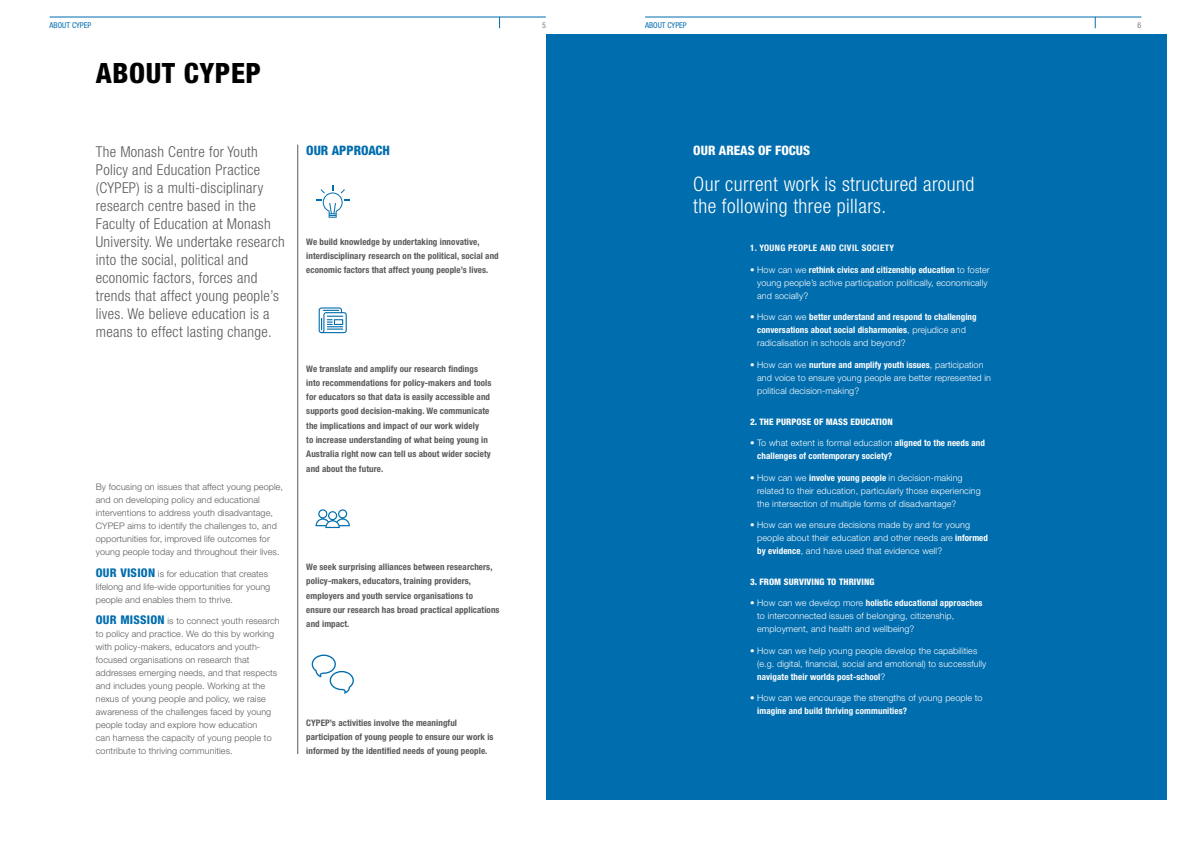
<style>
.page{position:relative;width:1191px;height:842px;background:#fff}
.page>*{position:absolute;margin:0;border:0;box-sizing:border-box;transform-origin:0 0}
.t1{font:800 condensed 28px "Helvetica Neue";letter-spacing:.02em;color:#000}
.t2{font:300 condensed 20px/22px "Helvetica Neue";letter-spacing:.02em;color:#fff}
.t3{font:300 condensed 15px/18px "Helvetica Neue";letter-spacing:.02em;color:#5a5a5a}
.t4{font:800 condensed 13px "Helvetica Neue";color:#fff}
.t5{font:800 condensed 13px "Helvetica Neue";color:#006dae}
.t6{font:300 9px/13px "Helvetica Neue";letter-spacing:.01em;color:#fff}
.t7{font:700 condensed 9px/14.3px "Helvetica Neue";letter-spacing:.01em;color:#5a5a5a}
.t8{font:300 9px/13px "Helvetica Neue";letter-spacing:.01em;color:#5a5a5a}
.t9{font:700 condensed 9px/13px "Helvetica Neue";letter-spacing:.01em;color:#fff}
.t10{font:800 condensed 9px "Helvetica Neue";letter-spacing:.01em;color:#fff}
.t11{font:700 condensed 9px "Helvetica Neue";letter-spacing:.04em;color:#fff}
.t12{font:condensed 8px "Helvetica Neue";color:#006dae}
.t13{font:condensed 8px "Helvetica Neue";color:#7b7b7b}
.s1{font-weight:800;font-stretch:condensed;font-size:12px;color:#006dae}
.s2{font-weight:700;font-stretch:condensed}
.s3{font-weight:300;font-stretch:normal}
</style>
<div class="page">
<div style="left:546px;top:34px;width:620px;height:765px;background:#006dae"></div>
<svg style="left:316px;top:186px;width:34px;height:32px"></svg>
<svg style="left:319px;top:307px;width:28px;height:26px"></svg>
<svg style="left:315px;top:509px;width:35px;height:19px"></svg>
<svg style="left:312px;top:654px;width:42px;height:40px"></svg>
<hr style="left:50px;top:17px;width:496px;height:1px;background:#006dae">
<hr style="left:645px;top:17px;width:496px;height:1px;background:#006dae">
<hr style="left:297px;top:145px;width:1px;height:609px;background:#5a5a5a">
<p class="t12" style="left:50px;top:21px;width:43px">ABOUT CYPEP</p>
<p class="t13" style="left:542px;top:21px;width:5px">5</p>
<p class="t12" style="left:645px;top:21px;width:43px">ABOUT CYPEP</p>
<p class="t13" style="left:1137px;top:21px;width:5px">6</p>
<h1 class="t1" style="left:96px;top:55px;width:167px">ABOUT CYPEP</h1>
<p class="t3" style="left:96px;top:142px;width:190px">The Monash Centre for Youth<br>Policy and Education Practice (CYPEP) is a multi-disciplinary research centre based in the<br>Faculty of Education at Monash<br>University. We undertake research into the social, political and economic factors, forces and trends that affect young people’s lives. We believe education is a means to effect lasting change.</p>
<p class="t8" style="left:96px;top:480px;width:189px">By focusing on issues that affect young people, and on developing policy and educational interventions to address youth disadvantage, CYPEP aims to identify the challenges to, and opportunities for, improved life outcomes for young people today and throughout their lives.</p>
<p class="t8" style="left:96px;top:567px;width:176px"><span class="s1">OUR VISION</span> is for education that creates lifelong and life-wide opportunities for young people and enables them to thrive.</p>
<p class="t8" style="left:96px;top:614px;width:185px"><span class="s1">OUR MISSION</span> is to connect youth research to policy and practice. We do this by working with policy-makers, educators and youth&shy;focused organisations on research that addresses emerging needs, and that respects and includes young people. Working at the nexus of young people and policy, we raise awareness of the challenges faced by young people today and explore how education<br>can harness the capacity of young people to contribute to thriving communities.</p>
<h3 class="t5" style="left:306px;top:142px;width:85px">OUR APPROACH</h3>
<p class="t7" style="left:306px;top:234px;width:194px">We build knowledge by undertaking innovative, interdisciplinary research on the political, social and economic factors that affect young people’s lives.</p>
<p class="t7" style="left:306px;top:361px;width:187px">We translate and amplify our research findings into recommendations for policy-makers and tools for educators so that data is easily accessible and supports good decision-making. We communicate the implications and impact of our work widely<br>to increase understanding of what being young in Australia right now can tell us about wider society and about the future.</p>
<p class="t7" style="left:306px;top:559px;width:195px">We seek surprising alliances between researchers, policy-makers, educators, training providers, employers and youth service organisations to ensure our research has broad practical applications and impact.</p>
<p class="t7" style="left:306px;top:715px;width:189px">CYPEP’s activities involve the meaningful participation of young people to ensure our work is informed by the identified needs of young people.</p>
<h3 class="t4" style="left:693px;top:142px;width:118px">OUR AREAS OF FOCUS</h3>
<h2 class="t2" style="left:693px;top:173px;width:282px">Our current work is structured around the following three pillars.</h2>
<p class="t11" style="left:750px;top:243px;width:145px">1. YOUNG PEOPLE AND CIVIL SOCIETY</p>
<p class="t6" style="left:757px;top:263px;width:234px;text-indent:-7px">• How can we <span class="s2">rethink civics and citizenship education</span> to foster young people’s active participation politically, economically and socially?</p>
<p class="t9" style="left:757px;top:310px;width:221px;text-indent:-7px"><span class="s3">• How can we</span> better understand and respond to challenging conversations about social disharmonies<span class="s3">, prejudice and radicalisation in schools and beyond?</span></p>
<p class="t6" style="left:757px;top:358px;width:235px;text-indent:-7px">• How can we <span class="s2">nurture and amplify youth issues</span>, participation and voice to ensure young people are better represented in political decision-making?</p>
<p class="t10" style="left:750px;top:416px;width:144px">2. THE PURPOSE OF MASS EDUCATION</p>
<p class="t9" style="left:757px;top:436px;width:229px;text-indent:-7px"><span class="s3">• To what extent is formal education</span> aligned to the needs and challenges of contemporary society?</p>
<p class="t6" style="left:757px;top:471px;width:225px;text-indent:-7px">• How can we <span class="s2">involve young people</span> in decision-making related to their education, particularly those experiencing the intersection of multiple forms of disadvantage?</p>
<p class="t6" style="left:757px;top:518px;width:232px;text-indent:-7px">• How can we ensure decisions made by and for young people about their education and other needs are <span class="s2">informed by evidence</span>, and have used that evidence well?</p>
<p class="t10" style="left:750px;top:576px;width:126px">3. FROM SURVIVING TO THRIVING</p>
<p class="t6" style="left:757px;top:597px;width:227px;text-indent:-7px">• How can we develop more <span class="s2">holistic educational approaches </span>to interconnected issues of belonging, citizenship, employment, and health and wellbeing?</p>
<p class="t6" style="left:757px;top:644px;width:231px;text-indent:-7px">• How can we help young people develop the capabilities (e.g. digital, financial, social and emotional) to successfully <span class="s2">navigate their worlds post-school</span>?</p>
<p class="t6" style="left:750px;top:692px;width:234px">• How can we encourage the strengths of young people to</p>
<p class="t9" style="left:757px;top:705px;width:151px">imagine and build thriving communities?</p>
</div>
